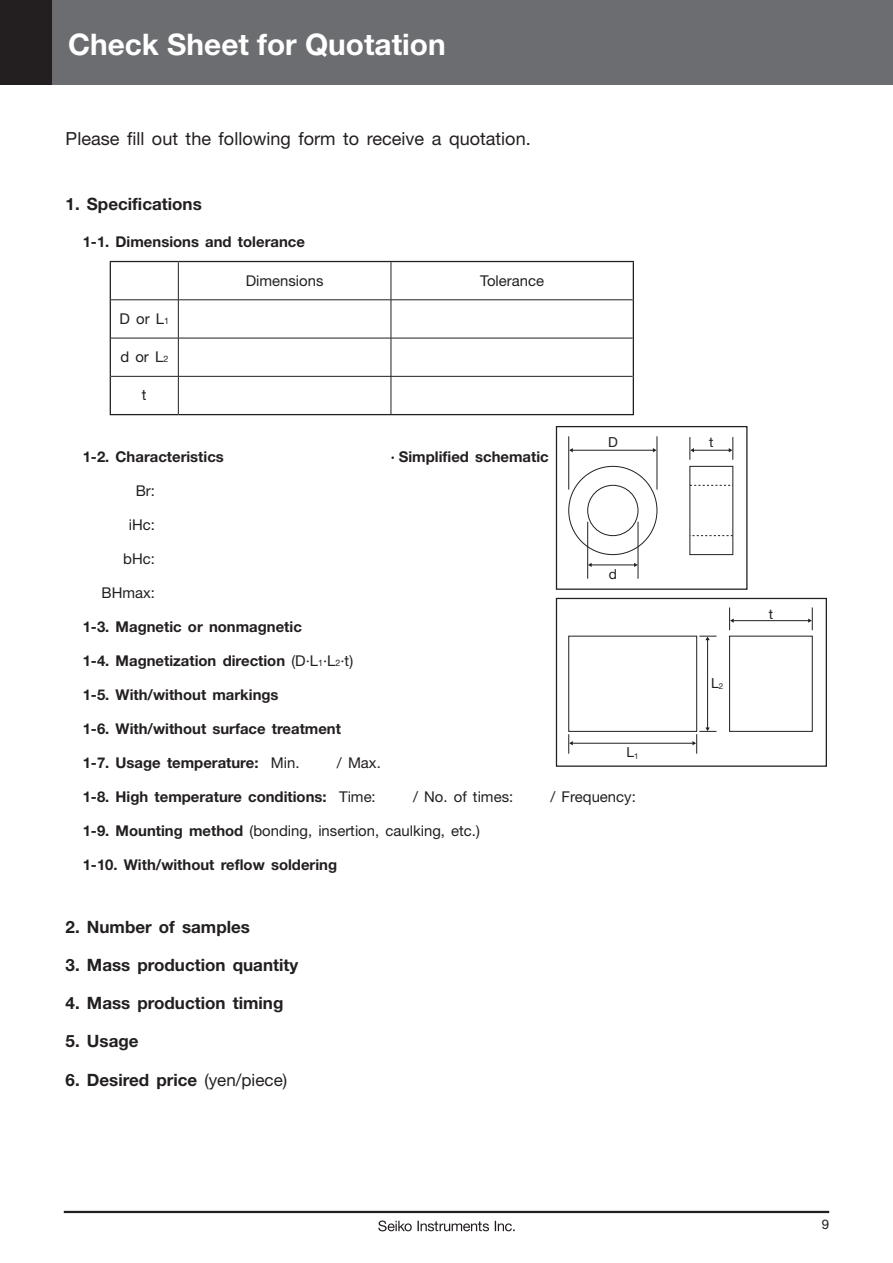
<style>
.page{position:relative;width:893px;height:1263px;background:#fff}
.page>*{position:absolute;margin:0;border:0;box-sizing:border-box;transform-origin:0 0}
.t1{font:700 29.7px "Helvetica Neue LT Std";color:#fff}
.t2{font:18px "Helvetica Neue LT Std";color:#231f20}
.t3{font:700 16.95px "Helvetica Neue LT Std";color:#231f20}
.t4{font:700 14.85px "Helvetica Neue LT Std";color:#231f20}
.t5{font:14.85px "Helvetica Neue LT Std";color:#231f20}
.t6{font:13.8px "Helvetica Neue LT Std";color:#231f20}
.t7{font:13.35px "Helvetica Neue LT Std";color:#231f20}
.s1{font-size:9px}
.s2{font-weight:400}
.s3{font-weight:400;font-size:9px}
.s4{font-weight:700}
</style>
<div class="page">
<hr style="left:64px;top:1211px;width:765px;height:2px;background:#231f20">
<div style="left:0;top:0;width:893px;height:85px;background:#6c6d70"></div>
<div style="left:0;top:0;width:51px;height:85px;background:#231f20"></div>
<svg style="left:378px;top:1220px;width:137px;height:11px"></svg>
<hr style="left:110px;top:261px;width:68px;height:1px;background:#231f20">
<hr style="left:110px;top:262px;width:1px;height:38px;background:#231f20">
<hr style="left:178px;top:261px;width:213px;height:1px;background:#231f20">
<hr style="left:391px;top:261px;width:51px;height:1px;background:#231f20">
<hr style="left:442px;top:261px;width:192px;height:1px;background:#231f20">
<hr style="left:633px;top:262px;width:1px;height:38px;background:#231f20">
<hr style="left:110px;top:300px;width:1px;height:38px;background:#231f20">
<hr style="left:633px;top:300px;width:1px;height:38px;background:#231f20">
<hr style="left:110px;top:338px;width:1px;height:38px;background:#231f20">
<hr style="left:633px;top:338px;width:1px;height:38px;background:#231f20">
<hr style="left:110px;top:376px;width:1px;height:38px;background:#231f20">
<hr style="left:633px;top:376px;width:1px;height:38px;background:#231f20">
<hr style="left:110px;top:414px;width:68px;height:1px;background:#231f20">
<hr style="left:178px;top:414px;width:213px;height:1px;background:#231f20">
<hr style="left:391px;top:414px;width:51px;height:1px;background:#231f20">
<hr style="left:442px;top:414px;width:192px;height:1px;background:#231f20">
<hr style="left:178px;top:262px;width:1px;height:38px;background:#231f20">
<hr style="left:391px;top:262px;width:1px;height:38px;background:#231f20">
<hr style="left:111px;top:300px;width:67px;height:1px;background:#231f20">
<hr style="left:178px;top:300px;width:213px;height:1px;background:#231f20">
<hr style="left:178px;top:300px;width:1px;height:38px;background:#231f20">
<hr style="left:391px;top:300px;width:51px;height:1px;background:#231f20">
<hr style="left:391px;top:300px;width:1px;height:38px;background:#231f20">
<hr style="left:442px;top:300px;width:191px;height:1px;background:#231f20">
<hr style="left:111px;top:338px;width:67px;height:1px;background:#231f20">
<hr style="left:178px;top:338px;width:213px;height:1px;background:#231f20">
<hr style="left:178px;top:338px;width:1px;height:38px;background:#231f20">
<hr style="left:391px;top:338px;width:51px;height:1px;background:#231f20">
<hr style="left:391px;top:338px;width:1px;height:38px;background:#231f20">
<hr style="left:442px;top:338px;width:191px;height:1px;background:#231f20">
<hr style="left:111px;top:376px;width:67px;height:1px;background:#231f20">
<hr style="left:178px;top:376px;width:213px;height:1px;background:#231f20">
<hr style="left:178px;top:377px;width:1px;height:37px;background:#231f20">
<hr style="left:391px;top:376px;width:51px;height:1px;background:#231f20">
<hr style="left:391px;top:377px;width:1px;height:37px;background:#231f20">
<hr style="left:442px;top:376px;width:191px;height:1px;background:#231f20">
<div style="left:587px;top:485px;width:51px;height:51px;border:1px solid #231f20;border-radius:50%"></div>
<div style="left:689px;top:466px;width:44px;height:89px;border:1px solid #231f20"></div>
<div style="left:568px;top:636px;width:129px;height:96px;border:1px solid #231f20"></div>
<div style="left:729px;top:636px;width:84px;height:96px;border:1px solid #231f20"></div>
<hr style="left:657px;top:436px;width:1px;height:54px;background:#231f20">
<hr style="left:568px;top:436px;width:1px;height:54px;background:#231f20">
<hr style="left:638px;top:522px;width:1px;height:57px;background:#231f20">
<hr style="left:587px;top:522px;width:1px;height:57px;background:#231f20">
<svg style="left:690px;top:485px;width:43px;height:1px"></svg>
<svg style="left:690px;top:535px;width:43px;height:1px"></svg>
<hr style="left:572px;top:450px;width:81px;height:1px;background:#231f20">
<svg style="left:569px;top:448px;width:4px;height:4px"></svg>
<svg style="left:653px;top:448px;width:4px;height:4px"></svg>
<hr style="left:572px;top:743px;width:121px;height:1px;background:#231f20">
<svg style="left:568px;top:734px;width:5px;height:20px"></svg>
<hr style="left:707px;top:639px;width:1px;height:89px;background:#231f20">
<svg style="left:692px;top:727px;width:24px;height:27px"></svg>
<svg style="left:699px;top:636px;width:17px;height:4px"></svg>
<hr style="left:591px;top:565px;width:44px;height:1px;background:#231f20">
<svg style="left:588px;top:563px;width:4px;height:4px"></svg>
<svg style="left:634px;top:563px;width:4px;height:4px"></svg>
<hr style="left:733px;top:620px;width:76px;height:1px;background:#231f20">
<svg style="left:729px;top:607px;width:5px;height:23px"></svg>
<svg style="left:808px;top:607px;width:5px;height:23px"></svg>
<hr style="left:693px;top:450px;width:36px;height:1px;background:#231f20">
<svg style="left:690px;top:437px;width:4px;height:23px"></svg>
<svg style="left:729px;top:437px;width:5px;height:23px"></svg>
<div style="left:556px;top:598px;width:271px;height:169px;border:1px solid #231f20"></div>
<div style="left:556px;top:426px;width:191px;height:164px;border:1px solid #231f20"></div>
<h1 class="t1" style="left:68px;top:26px;width:379px">Check Sheet for Quotation</h1>
<p class="t2" style="left:66px;top:128px;width:467px">Please fill out the following form to receive a quotation.</p>
<p class="t3" style="left:66px;top:193px;width:138px">1. Specifications</p>
<p class="t4" style="left:83px;top:233px;width:224px">1-1. Dimensions and tolerance</p>
<p class="t5" style="left:246px;top:271px;width:79px">Dimensions</p>
<p class="t5" style="left:480px;top:271px;width:65px">Tolerance</p>
<p class="t5" style="left:119px;top:310px;width:51px">D or L<span class="s1">1</span></p>
<p class="t5" style="left:120px;top:348px;width:49px">d or L<span class="s1">2</span></p>
<p class="t5" style="left:142px;top:386px;width:6px">t</p>
<p class="t6" style="left:608px;top:434px;width:11px">D</p>
<p class="t4" style="left:83px;top:448px;width:143px">1-2. Characteristics</p>
<p class="t4" style="left:391px;top:448px;width:159px">· Simplified schematic</p>
<p class="t5" style="left:136px;top:482px;width:21px">Br:</p>
<p class="t5" style="left:129px;top:516px;width:28px">iHc:</p>
<p class="t5" style="left:123px;top:550px;width:33px">bHc:</p>
<p class="t5" style="left:101px;top:584px;width:55px">BHmax:</p>
<p class="t4" style="left:83px;top:618px;width:221px">1-3. Magnetic or nonmagnetic</p>
<p class="t4" style="left:83px;top:652px;width:272px">1-4. Magnetization direction <span class="s2">(D·L</span><span class="s3">1</span><span class="s2">·L</span><span class="s3">2</span><span class="s2">·t)</span></p>
<p class="t4" style="left:83px;top:686px;width:197px">1-5. With/without markings</p>
<p class="t4" style="left:83px;top:720px;width:260px">1-6. With/without surface treatment</p>
<p class="t4" style="left:83px;top:754px;width:218px">1-7. Usage temperature: <span class="s2">Min.</span></p>
<p class="t5" style="left:337px;top:754px;width:45px">/ Max.</p>
<p class="t4" style="left:83px;top:788px;width:295px">1-8. High temperature conditions: <span class="s2">Time:</span></p>
<p class="t5" style="left:413px;top:788px;width:102px">/ No. of times:</p>
<p class="t5" style="left:550px;top:788px;width:87px">/ Frequency:</p>
<p class="t5" style="left:83px;top:822px;width:399px"><span class="s4">1-9. Mounting method</span> (bonding, insertion, caulking, etc.)</p>
<p class="t4" style="left:83px;top:856px;width:256px">1-10. With/without reflow soldering</p>
<p class="t6" style="left:609px;top:566px;width:10px">d</p>
<p class="t6" style="left:627px;top:744px;width:14px">L<sub>1</sub></p>
<p class="t3" style="left:66px;top:916px;width:186px">2. Number of samples</p>
<p class="t3" style="left:66px;top:954px;width:234px">3. Mass production quantity</p>
<p class="t3" style="left:66px;top:993px;width:219px">4. Mass production timing</p>
<p class="t3" style="left:66px;top:1031px;width:74px">5. Usage</p>
<p class="t3" style="left:66px;top:1069px;width:223px">6. Desired price <span class="s2">(yen/piece)</span></p>
<p class="t6" style="left:709px;top:434px;width:6px">t</p>
<p class="t6" style="left:711px;top:674px;width:14px">L<sub>2</sub></p>
<p class="t6" style="left:769px;top:606px;width:6px">t</p>
<p class="t7" style="left:822px;top:1217px;width:9px">9</p>
</div>
